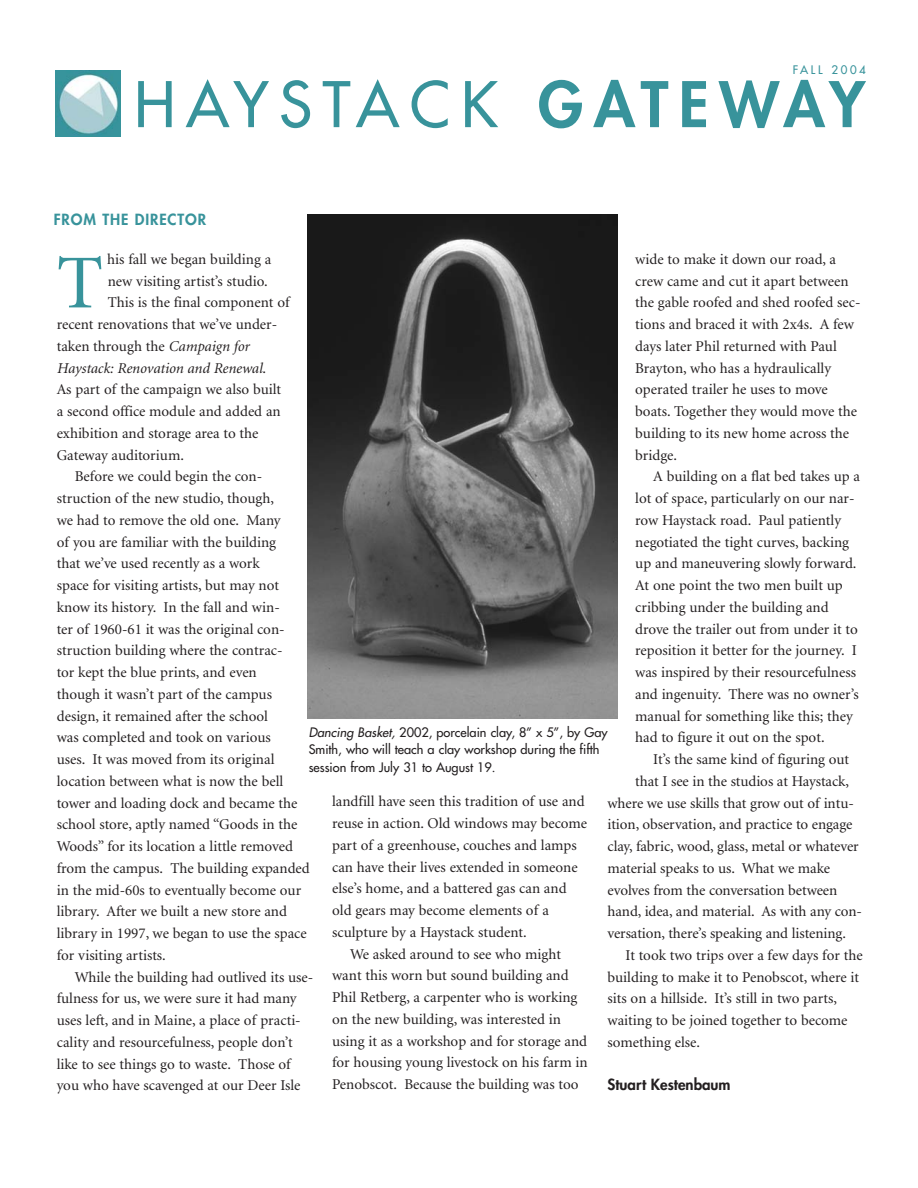
<style>
.page{position:relative;width:918px;height:1188px;background:#fff}
.page>*{position:absolute;margin:0;border:0;box-sizing:border-box;transform-origin:0 0}
.t1{font:76.2px "Minion";color:#38939b}
.t2{font:61.05px "Futura";letter-spacing:.175em;color:#38939b}
.t3{font:15px/21.8px "Minion";color:#231f20}
.t4{font:italic 15px "Minion";color:#231f20}
.t5{font:800 15px "Futura";color:#231f20}
.t6{font:800 15px "Futura";letter-spacing:.06em;color:#38939b}
.t7{font:12.75px/17.4px "Futura";color:#231f20}
.t8{font:11.55px "Futura";letter-spacing:.23em;color:#38939b}
.s1{font-weight:800}
.s2{font-style:italic}
.s3{font-style:normal}
</style>
<div class="page">
<img style="left:308px;top:215px;width:309px;height:504px">
<img style="left:55px;top:71px;width:66px;height:65px">
<p class="t8" style="left:793px;top:64px;width:75px">FALL 2004</p>
<h2 class="t2" style="left:134px;top:74px;width:732px">HAYSTACK <span class="s1">GATEWAY</span></h2>
<p class="t6" style="left:54px;top:213px;width:154px">FROM THE DIRECTOR</p>
<h1 class="t1" style="left:57px;top:253px;width:48px">T</h1>
<p class="t3" style="left:107px;top:250px;width:165px">his fall we began building a</p>
<p class="t3" style="left:635px;top:250px;width:227px">wide to make it down our road, a crew came and cut it apart between the gable roofed and shed roofed sec&shy;tions and braced it with 2x4s. A few days later Phil returned with Paul<br>Brayton, who has a hydraulically operated trailer he uses to move boats. Together they would move the building to its new home across the bridge.</p>
<p class="t3" style="left:635px;top:467px;width:226px;text-indent:18px">A building on a flat bed takes up a lot of space, particularly on our nar&shy;row Haystack road. Paul patiently negotiated the tight curves, backing up and maneuvering slowly forward.<br>At one point the two men built up cribbing under the building and drove the trailer out from under it to reposition it better for the journey. I was inspired by their resourcefulness and ingenuity. There was no owner’s manual for something like this; they had to figure it out on the spot.</p>
<p class="t3" style="left:653px;top:750px;width:197px">It’s the same kind of figuring out</p>
<p class="t3" style="left:635px;top:772px;width:215px">that I see in the studios at Haystack,</p>
<p class="t3" style="left:608px;top:793px;width:248px">where we use skills that grow out of intu-</p>
<p class="t3" style="left:608px;top:815px;width:246px">ition, observation, and practice to engage</p>
<p class="t3" style="left:608px;top:837px;width:253px">clay, fabric, wood, glass, metal or whatever</p>
<p class="t3" style="left:608px;top:859px;width:224px">material speaks to us. What we make</p>
<p class="t3" style="left:608px;top:880px;width:231px">evolves from the conversation between</p>
<p class="t3" style="left:608px;top:902px;width:256px">hand, idea, and material. As with any con-</p>
<p class="t3" style="left:608px;top:924px;width:240px">versation, there’s speaking and listening.</p>
<p class="t3" style="left:626px;top:946px;width:239px">It took two trips over a few days for the</p>
<p class="t3" style="left:608px;top:967px;width:253px">building to make it to Penobscot, where it</p>
<p class="t3" style="left:608px;top:989px;width:231px">sits on a hillside. It’s still in two parts,</p>
<p class="t3" style="left:608px;top:1011px;width:241px">waiting to be joined together to become</p>
<p class="t3" style="left:608px;top:1033px;width:94px">something else.</p>
<p class="t5" style="left:608px;top:1078px;width:125px">Stuart Kestenbaum</p>
<p class="t3" style="left:108px;top:271px;width:161px">new visiting artist’s studio.</p>
<p class="t3" style="left:108px;top:293px;width:183px">This is the final component of</p>
<p class="t3" style="left:57px;top:315px;width:222px">recent renovations that we’ve under-</p>
<p class="t3" style="left:57px;top:337px;width:194px">taken through the <span class="s2">Campaign for</span></p>
<p class="t4" style="left:57px;top:362px;width:211px">Haystack: Renovation and Renewal<span class="s3">.</span></p>
<p class="t3" style="left:57px;top:380px;width:226px">As part of the campaign we also built</p>
<p class="t3" style="left:57px;top:402px;width:225px">a second office module and added an</p>
<p class="t3" style="left:57px;top:424px;width:203px">exhibition and storage area to the</p>
<p class="t3" style="left:57px;top:445px;width:129px">Gateway auditorium.</p>
<p class="t3" style="left:75px;top:467px;width:189px">Before we could begin the con-</p>
<p class="t3" style="left:57px;top:489px;width:219px">struction of the new studio, though,</p>
<p class="t3" style="left:57px;top:511px;width:225px">we had to remove the old one. Many</p>
<p class="t3" style="left:57px;top:532px;width:221px">of you are familiar with the building</p>
<p class="t3" style="left:57px;top:554px;width:205px">that we’ve used recently as a work</p>
<p class="t3" style="left:57px;top:576px;width:224px">space for visiting artists, but may not</p>
<p class="t3" style="left:57px;top:598px;width:225px">know its history. In the fall and win-</p>
<p class="t3" style="left:57px;top:619px;width:229px">ter of 1960-61 it was the original con-</p>
<p class="t3" style="left:57px;top:641px;width:227px">struction building where the contrac-</p>
<p class="t3" style="left:57px;top:663px;width:202px">tor kept the blue prints, and even</p>
<p class="t3" style="left:57px;top:685px;width:217px">though it wasn’t part of the campus</p>
<p class="t3" style="left:57px;top:706px;width:213px">design, it remained after the school</p>
<p class="t3" style="left:57px;top:728px;width:216px">was completed and took on various</p>
<p class="t3" style="left:57px;top:750px;width:219px">uses. It was moved from its original</p>
<p class="t3" style="left:57px;top:772px;width:228px">location between what is now the bell</p>
<p class="t3" style="left:57px;top:793px;width:242px">tower and loading dock and became the</p>
<p class="t3" style="left:57px;top:815px;width:242px">school store, aptly named “Goods in the</p>
<p class="t3" style="left:57px;top:837px;width:238px">Woods” for its location a little removed</p>
<p class="t3" style="left:57px;top:859px;width:255px">from the campus. The building expanded</p>
<p class="t3" style="left:57px;top:880px;width:246px">in the mid-60s to eventually become our</p>
<p class="t3" style="left:57px;top:902px;width:232px">library. After we built a new store and</p>
<p class="t3" style="left:57px;top:924px;width:251px">library in 1997, we began to use the space</p>
<p class="t3" style="left:57px;top:946px;width:111px">for visiting artists.</p>
<p class="t3" style="left:75px;top:967px;width:240px">While the building had outlived its use-</p>
<p class="t3" style="left:57px;top:989px;width:241px">fulness for us, we were sure it had many</p>
<p class="t3" style="left:57px;top:1011px;width:246px">uses left, and in Maine, a place of practi-</p>
<p class="t3" style="left:57px;top:1033px;width:238px">cality and resourcefulness, people don’t</p>
<p class="t3" style="left:57px;top:1054px;width:235px">like to see things go to waste. Those of</p>
<p class="t3" style="left:57px;top:1076px;width:245px">you who have scavenged at our Deer Isle</p>
<p class="t7" style="left:309px;top:724px;width:300px"><span class="s2">Dancing Basket,</span> 2002, porcelain clay, 8” x 5”, by Gay<br>Smith, who will teach a clay workshop during the fifth session from July 31 to August 19.</p>
<p class="t3" style="left:332px;top:792px;width:254px">landfill have seen this tradition of use and</p>
<p class="t3" style="left:332px;top:814px;width:256px">reuse in action. Old windows may become</p>
<p class="t3" style="left:332px;top:835px;width:246px">part of a greenhouse, couches and lamps</p>
<p class="t3" style="left:332px;top:857px;width:247px">can have their lives extended in someone</p>
<p class="t3" style="left:332px;top:879px;width:236px">else’s home, and a battered gas can and</p>
<p class="t3" style="left:332px;top:901px;width:218px">old gears may become elements of a</p>
<p class="t3" style="left:332px;top:922px;width:196px">sculpture by a Haystack student.</p>
<p class="t3" style="left:350px;top:944px;width:212px">We asked around to see who might</p>
<p class="t3" style="left:332px;top:966px;width:238px">want this worn but sound building and</p>
<p class="t3" style="left:332px;top:988px;width:247px">Phil Retberg, a carpenter who is working</p>
<p class="t3" style="left:332px;top:1009px;width:230px">on the new building, was interested in</p>
<p class="t3" style="left:332px;top:1031px;width:257px">using it as a workshop and for storage and</p>
<p class="t3" style="left:332px;top:1053px;width:257px">for housing young livestock on his farm in</p>
<p class="t3" style="left:332px;top:1075px;width:248px">Penobscot. Because the building was too</p>
</div>
